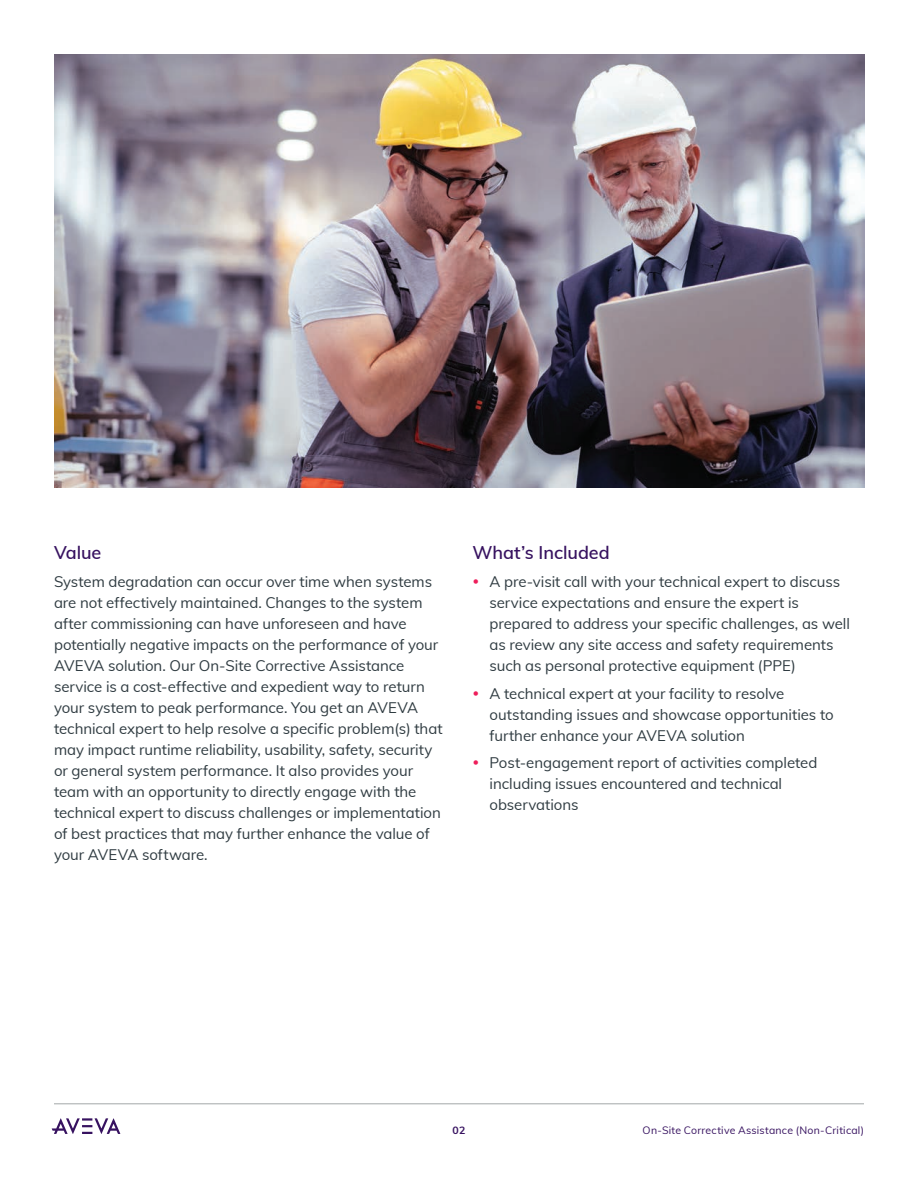
<style>
.page{position:relative;width:918px;height:1188px;background:#fff}
.page>*{position:absolute;margin:0;border:0;box-sizing:border-box;transform-origin:0 0}
.S1_Subheadlines{font:600 18px "Muli";letter-spacing:-.005em;color:#371260}
.Body_Copy{font:15px/21px "Muli";letter-spacing:-.005em;color:#2f3b41}
.t1{font:10.5px "Muli";letter-spacing:.02em;color:#371260}
.t2{font:700 10.5px "Muli";color:#371260}
</style>
<div class="page">
<hr style="left:54px;top:1104px;width:810px;height:1px;background:#a3a7a9">
<svg style="left:52px;top:1118px;width:68px;height:16px"></svg>
<img style="left:55px;top:54px;width:810px;height:433px">
<p class="S1_Subheadlines" style="left:54px;top:540px;width:49px">Value</p>
<p class="Body_Copy" style="left:54px;top:570px;width:390px">System degradation can occur over time when systems are not effectively maintained. Changes to the system after commissioning can have unforeseen and have potentially negative impacts on the performance of your AVEVA solution. Our On-Site Corrective Assistance service is a cost-effective and expedient way to return your system to peak performance. You get an AVEVA technical expert to help resolve a specific problem(s) that may impact runtime reliability, usability, safety, security or general system performance. It also provides your team with an opportunity to directly engage with the technical expert to discuss challenges or implementation of best practices that may further enhance the value of your AVEVA software.</p>
<p class="S1_Subheadlines" style="left:472px;top:540px;width:139px">What’s Included</p>
<p class="Body_Copy" style="left:490px;top:570px;width:362px">A pre-visit call with your technical expert to discuss service expectations and ensure the expert is prepared to address your specific challenges, as well as review any site access and safety requirements such as personal protective equipment (PPE)</p>
<p class="Body_Copy" style="left:490px;top:682px;width:346px">A technical expert at your facility to resolve outstanding issues and showcase opportunities to further enhance your AVEVA solution</p>
<p class="Body_Copy" style="left:490px;top:752px;width:329px">Post-engagement report of activities completed including issues encountered and technical observations</p>
<p class="t2" style="left:453px;top:1123px;width:14px">02</p>
<p class="t1" style="left:643px;top:1122px;width:223px">On-Site Corrective Assistance (Non-Critical)</p>
</div>
